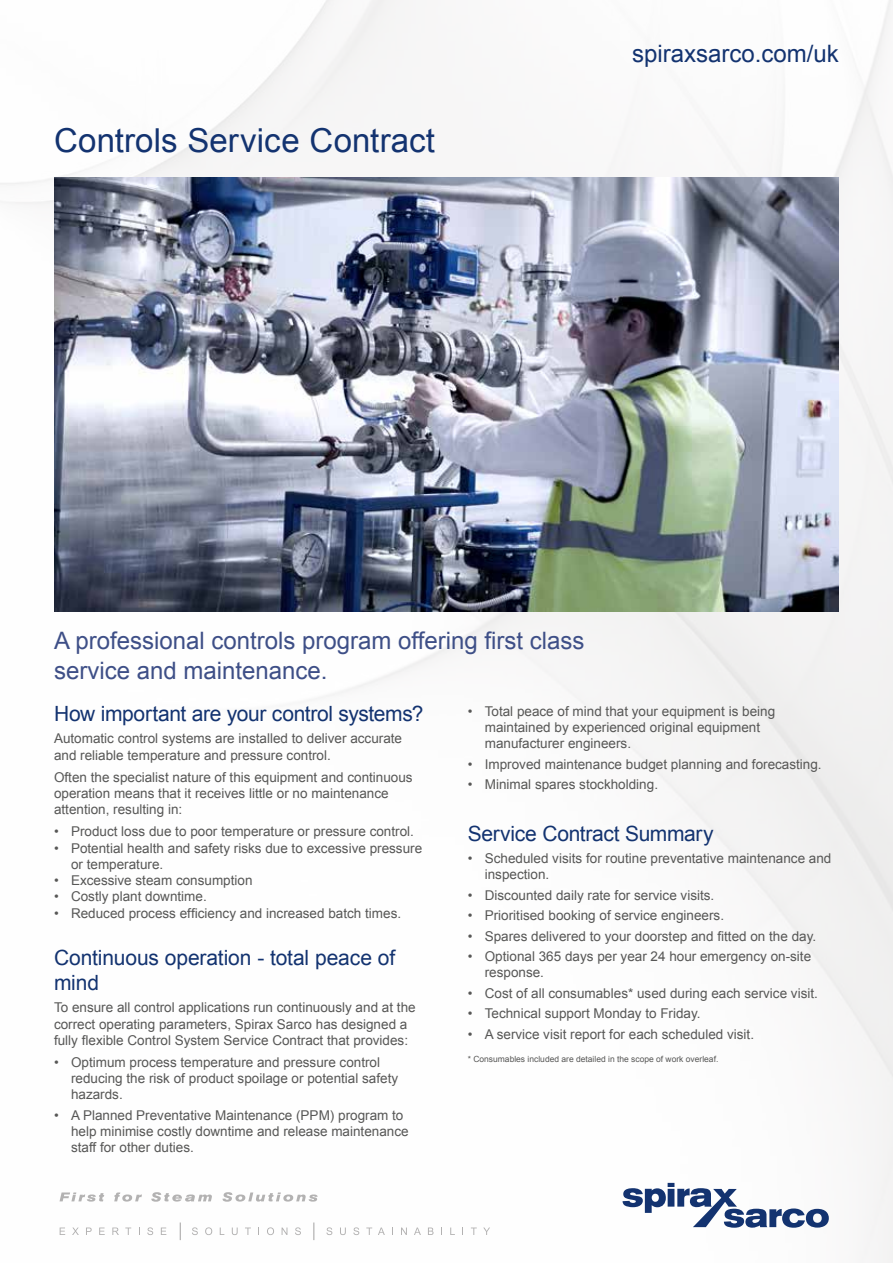
<style>
.page{position:relative;width:893px;height:1263px;background:#fff}
.page>*{position:absolute;margin:0;border:0;box-sizing:border-box;transform-origin:0 0}
.t1{font:33px "Arial";letter-spacing:.005em;color:#133370}
.t2{font:24px/30px "Arial";color:#3e4f87}
.t3{font:24px "Arial";color:#133370}
.t4{font:21px/25.2px "Arial";letter-spacing:-.015em;color:#133370}
.t5{font:13.5px/16.2px "Arial";color:#575756}
.t6{font:8.55px "Arial";color:#575756}
</style>
<div class="page">
<img style="left:0;top:0;width:893px;height:1263px">
<img style="left:54px;top:177px;width:785px;height:434px">
<svg style="left:60px;top:1227px;width:5px;height:8px"></svg>
<svg style="left:72px;top:1227px;width:7px;height:8px"></svg>
<svg style="left:86px;top:1227px;width:6px;height:8px"></svg>
<svg style="left:99px;top:1227px;width:6px;height:8px"></svg>
<svg style="left:112px;top:1227px;width:7px;height:8px"></svg>
<svg style="left:125px;top:1227px;width:6px;height:8px"></svg>
<svg style="left:147px;top:1227px;width:6px;height:8px"></svg>
<svg style="left:161px;top:1227px;width:5px;height:8px"></svg>
<svg style="left:192px;top:1227px;width:6px;height:8px"></svg>
<svg style="left:205px;top:1227px;width:7px;height:8px"></svg>
<svg style="left:220px;top:1227px;width:4px;height:8px"></svg>
<svg style="left:232px;top:1227px;width:6px;height:8px"></svg>
<svg style="left:245px;top:1227px;width:6px;height:8px"></svg>
<svg style="left:267px;top:1227px;width:7px;height:8px"></svg>
<svg style="left:282px;top:1227px;width:5px;height:8px"></svg>
<svg style="left:295px;top:1227px;width:6px;height:8px"></svg>
<svg style="left:326px;top:1227px;width:6px;height:8px"></svg>
<svg style="left:340px;top:1227px;width:6px;height:8px"></svg>
<svg style="left:353px;top:1227px;width:6px;height:8px"></svg>
<svg style="left:366px;top:1227px;width:6px;height:8px"></svg>
<svg style="left:378px;top:1227px;width:7px;height:8px"></svg>
<svg style="left:401px;top:1227px;width:6px;height:8px"></svg>
<svg style="left:414px;top:1227px;width:7px;height:8px"></svg>
<svg style="left:428px;top:1227px;width:6px;height:8px"></svg>
<svg style="left:450px;top:1227px;width:5px;height:8px"></svg>
<svg style="left:471px;top:1227px;width:6px;height:8px"></svg>
<svg style="left:483px;top:1227px;width:7px;height:8px"></svg>
<svg style="left:180px;top:1222px;width:1px;height:18px"></svg>
<svg style="left:313px;top:1222px;width:1px;height:18px"></svg>
<svg style="left:60px;top:1192px;width:258px;height:10px"></svg>
<svg style="left:622px;top:1183px;width:207px;height:45px"></svg>
<h1 class="t1" style="left:54px;top:119px;width:383px">Controls Service Contract</h1>
<h2 class="t3" style="left:632px;top:38px;width:208px">spiraxsarco.com/uk</h2>
<h2 class="t2" style="left:54px;top:626px;width:532px">A professional controls program offering first class service and maintenance.</h2>
<h3 class="t4" style="left:54px;top:701px;width:371px">How important are your control systems?</h3>
<p class="t5" style="left:54px;top:731px;width:350px">Automatic control systems are installed to deliver accurate and reliable temperature and pressure control.</p>
<p class="t5" style="left:54px;top:769px;width:360px">Often the specialist nature of this equipment and continuous operation means that it receives little or no maintenance attention, resulting in:</p>
<p class="t5" style="left:54px;top:824px;width:361px">• Product loss due to poor temperature or pressure control.</p>
<p class="t5" style="left:71px;top:840px;width:353px;text-indent:-17px">• Potential health and safety risks due to excessive pressure or temperature.</p>
<p class="t5" style="left:54px;top:872px;width:200px">• Excessive steam consumption</p>
<p class="t5" style="left:54px;top:888px;width:154px">• Costly plant downtime.</p>
<p class="t5" style="left:54px;top:905px;width:349px">• Reduced process efficiency and increased batch times.</p>
<h3 class="t4" style="left:54px;top:945px;width:343px">Continuous operation - total peace of mind</h3>
<p class="t5" style="left:54px;top:1000px;width:363px">To ensure all control applications run continuously and at the correct operating parameters, Spirax Sarco has designed a fully flexible Control System Service Contract that provides:</p>
<p class="t5" style="left:71px;top:1054px;width:329px;text-indent:-17px">• Optimum process temperature and pressure control reducing the risk of product spoilage or potential safety hazards.</p>
<p class="t5" style="left:71px;top:1107px;width:339px;text-indent:-17px">• A Planned Preventative Maintenance (PPM) program to help minimise costly downtime and release maintenance staff for other duties.</p>
<p class="t5" style="left:485px;top:703px;width:292px;text-indent:-17px">• Total peace of mind that your equipment is being maintained by experienced original equipment manufacturer engineers.</p>
<p class="t5" style="left:468px;top:756px;width:355px">• Improved maintenance budget planning and forecasting.</p>
<p class="t5" style="left:468px;top:776px;width:192px">• Minimal spares stockholding.</p>
<h3 class="t4" style="left:468px;top:821px;width:247px">Service Contract Summary</h3>
<p class="t5" style="left:485px;top:850px;width:348px;text-indent:-17px">• Scheduled visits for routine preventative maintenance and inspection.</p>
<p class="t5" style="left:468px;top:887px;width:248px">• Discounted daily rate for service visits.</p>
<p class="t5" style="left:468px;top:907px;width:258px">• Prioritised booking of service engineers.</p>
<p class="t5" style="left:468px;top:928px;width:350px">• Spares delivered to your doorstep and fitted on the day.</p>
<p class="t5" style="left:485px;top:948px;width:328px;text-indent:-17px">• Optional 365 days per year 24 hour emergency on-site response.</p>
<p class="t5" style="left:468px;top:985px;width:352px">• Cost of all consumables* used during each service visit.</p>
<p class="t5" style="left:468px;top:1005px;width:234px">• Technical support Monday to Friday.</p>
<p class="t5" style="left:468px;top:1026px;width:288px">• A service visit report for each scheduled visit.</p>
<p class="t6" style="left:468px;top:1053px;width:252px">* Consumables included are detailed in the scope of work overleaf.</p>
</div>
